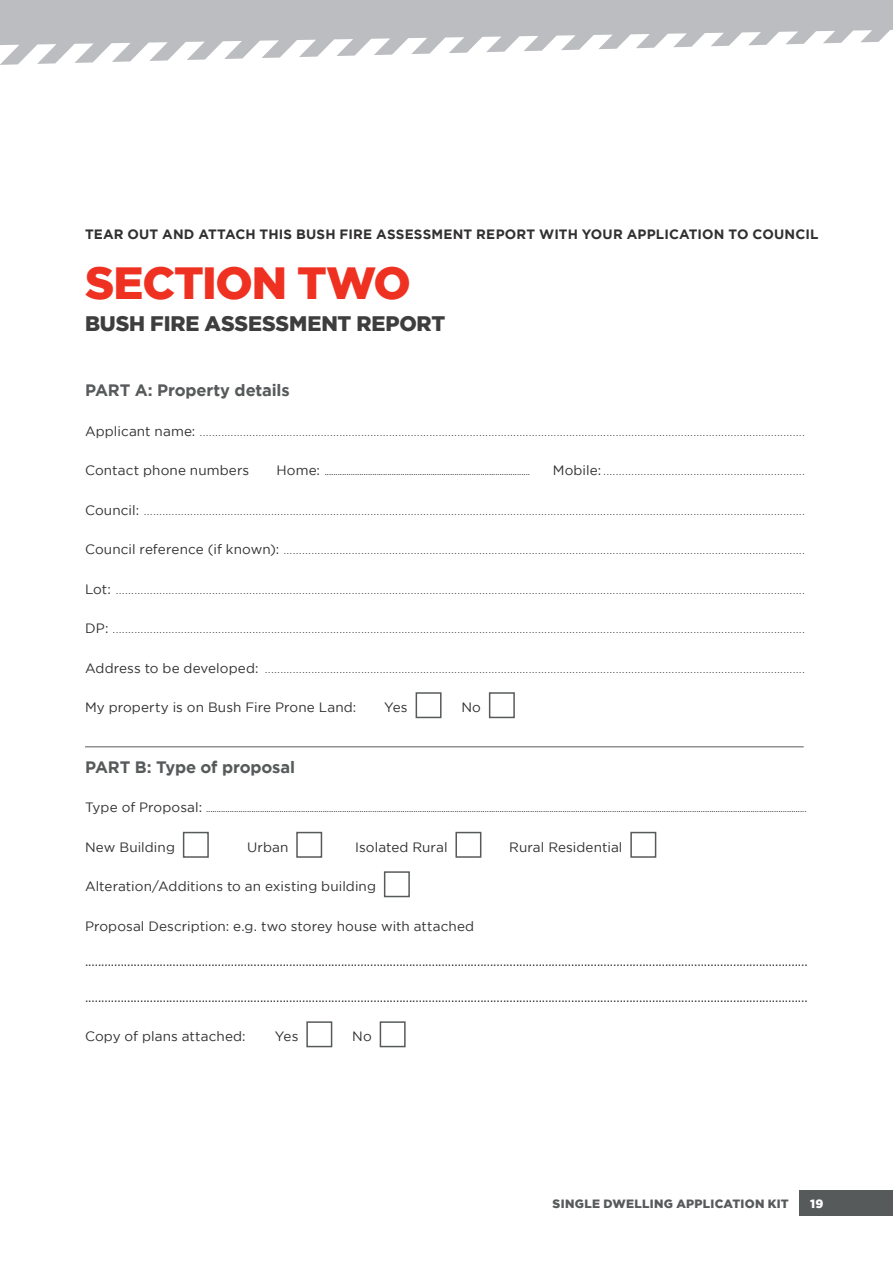
<style>
.page{position:relative;width:893px;height:1263px;background:#fff}
.page>*{position:absolute;margin:0;border:0;box-sizing:border-box;transform-origin:0 0}
._01_Section_Name{font:900 45px "Gotham";letter-spacing:-.025em;color:#ef3122}
._01_Heading_1{font:900 21px "Gotham";letter-spacing:-.005em;color:#3e3e3f}
._01_Heading_3{font:700 16.5px "Gotham";letter-spacing:-.01em;color:#575a5b}
.P_Body__P{font:13.5px "Gotham";letter-spacing:.005em;color:#312f30}
.P_Body__P-2{font:700 13.5px "Gotham";letter-spacing:.015em;color:#312f30}
.t1{font:900 12px "Gotham";letter-spacing:.025em;color:#575a5b}
.t2{font:900 12px "Gotham";color:#fff}
.P_Body__P-3{font:9px "Gotham";color:#312f30}
.s1{font-size:13.5px}
</style>
<div class="page">
<div style="left:799px;top:1191px;width:94px;height:25px;background:#575a5b"></div>
<hr style="left:85px;top:746px;width:719px;height:1px;background:#575a5b">
<div style="left:416px;top:692px;width:26px;height:26px;border:2px solid #575a5b"></div>
<div style="left:489px;top:692px;width:26px;height:26px;border:2px solid #575a5b"></div>
<div style="left:183px;top:832px;width:26px;height:26px;border:2px solid #575a5b"></div>
<div style="left:296px;top:832px;width:26px;height:26px;border:2px solid #575a5b"></div>
<div style="left:455px;top:832px;width:26px;height:26px;border:2px solid #575a5b"></div>
<div style="left:630px;top:832px;width:26px;height:26px;border:2px solid #575a5b"></div>
<div style="left:384px;top:871px;width:26px;height:26px;border:2px solid #575a5b"></div>
<div style="left:306px;top:1021px;width:26px;height:26px;border:2px solid #575a5b"></div>
<div style="left:380px;top:1021px;width:26px;height:26px;border:2px solid #575a5b"></div>
<svg style="left:0;top:0;width:893px;height:65px;fill:#bcbdc0"></svg>
<p class="P_Body__P-2" style="left:85px;top:226px;width:735px">TEAR OUT AND ATTACH THIS BUSH FIRE ASSESSMENT REPORT WITH YOUR APPLICATION TO COUNCIL</p>
<h1 class="_01_Section_Name" style="left:85px;top:252px;width:327px">SECTION TWO</h1>
<h1 class="_01_Heading_1" style="left:85px;top:309px;width:362px">BUSH FIRE ASSESSMENT REPORT</h1>
<h3 class="_01_Heading_3" style="left:85px;top:379px;width:206px">PART A: Property details</h3>
<p class="P_Body__P-3" style="left:85px;top:427px;width:721px"><span class="s1">Applicant name:</span> ...................................................................................................................................................................................................</p>
<p class="P_Body__P" style="left:85px;top:462px;width:166px">Contact phone numbers</p>
<p class="P_Body__P-3" style="left:276px;top:466px;width:255px"><span class="s1">Home:</span> ...............................................................................................</p>
<p class="P_Body__P-3" style="left:553px;top:466px;width:253px"><span class="s1">Mobile:</span> .................................................................</p>
<p class="P_Body__P-3" style="left:85px;top:506px;width:721px"><span class="s1">Council:</span> .....................................................................................................................................................................................................................</p>
<p class="P_Body__P-3" style="left:85px;top:545px;width:721px"><span class="s1">Council reference (if known):</span> ........................................................................................................................................................................</p>
<p class="P_Body__P-3" style="left:85px;top:585px;width:721px"><span class="s1">Lot:</span> ..............................................................................................................................................................................................................................</p>
<p class="P_Body__P-3" style="left:85px;top:624px;width:721px"><span class="s1">DP:</span> ...............................................................................................................................................................................................................................</p>
<p class="P_Body__P-3" style="left:85px;top:664px;width:721px"><span class="s1">Address to be developed:</span> ..............................................................................................................................................................................</p>
<p class="P_Body__P" style="left:85px;top:699px;width:273px">My property is on Bush Fire Prone Land:</p>
<p class="P_Body__P" style="left:384px;top:699px;width:25px">Yes</p>
<p class="P_Body__P" style="left:461px;top:699px;width:21px">No</p>
<h3 class="_01_Heading_3" style="left:85px;top:756px;width:212px">PART B: Type of proposal</h3>
<p class="P_Body__P-3" style="left:85px;top:803px;width:723px"><span class="s1">Type of Proposal:</span> ......................................................................................................................................................................................................................................................................................</p>
<p class="P_Body__P" style="left:85px;top:838px;width:91px">New Building</p>
<p class="P_Body__P" style="left:247px;top:838px;width:43px">Urban</p>
<p class="P_Body__P" style="left:355px;top:838px;width:94px">Isolated Rural</p>
<p class="P_Body__P" style="left:509px;top:838px;width:115px">Rural Residential</p>
<p class="P_Body__P" style="left:85px;top:878px;width:292px">Alteration/Additions to an existing building</p>
<p class="P_Body__P" style="left:85px;top:917px;width:391px">Proposal Description: e.g. two storey house with attached</p>
<p class="P_Body__P" style="left:85px;top:953px;width:724px">...............................................................................................................................................................................................................................</p>
<p class="P_Body__P" style="left:85px;top:988px;width:724px">...............................................................................................................................................................................................................................</p>
<p class="P_Body__P" style="left:85px;top:1028px;width:162px">Copy of plans attached:</p>
<p class="P_Body__P" style="left:275px;top:1028px;width:25px">Yes</p>
<p class="P_Body__P" style="left:352px;top:1028px;width:21px">No</p>
<h3 class="t1" style="left:552px;top:1196px;width:238px">SINGLE DWELLING APPLICATION KIT</h3>
<h3 class="t2" style="left:810px;top:1196px;width:15px">19</h3>
</div>
